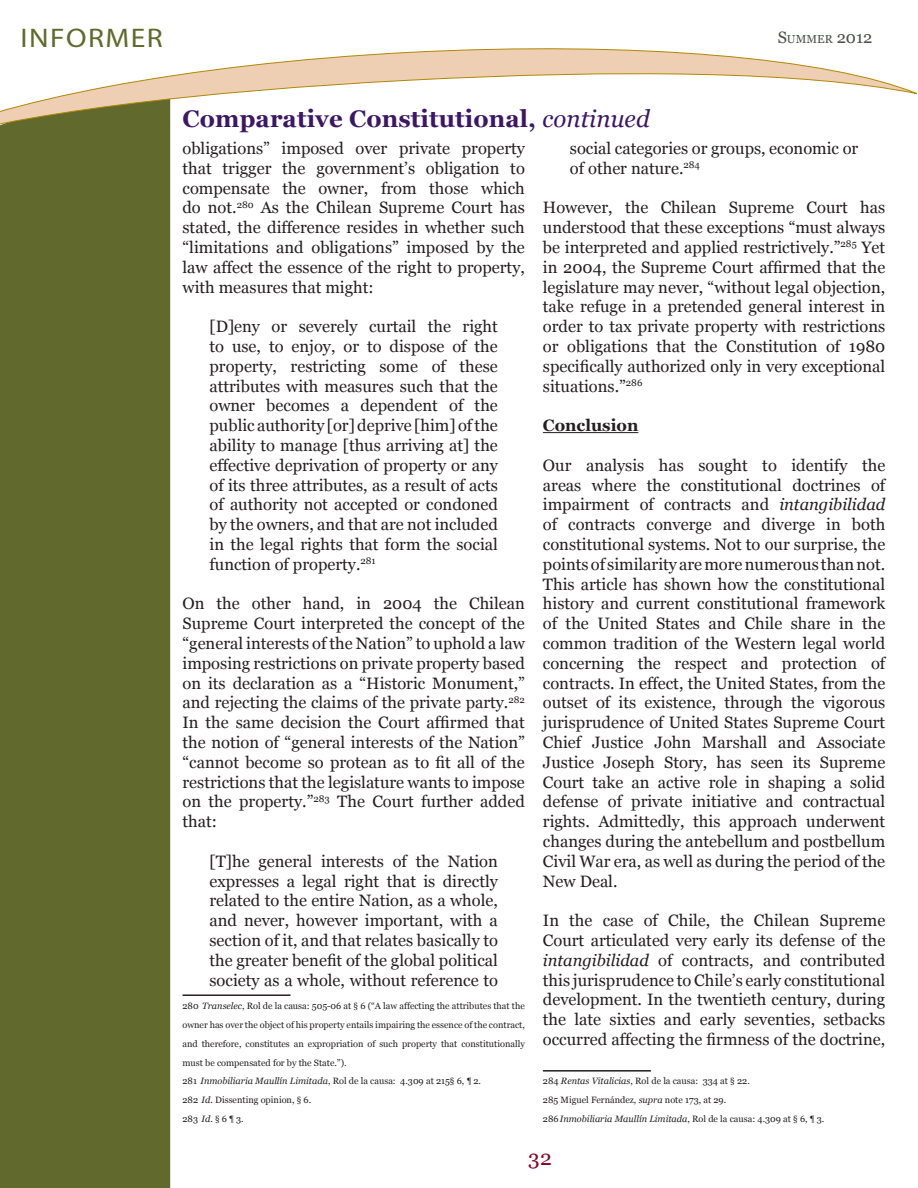
<style>
.page{position:relative;width:918px;height:1188px;background:#fff}
.page>*{position:absolute;margin:0;border:0;box-sizing:border-box;transform-origin:0 0}
.t1{font:27px "Myriad Pro";letter-spacing:.05em;color:#616a2c;scale:1.1 1}
.t2{font:700 24px "Georgia";letter-spacing:.005em;color:#3c1765}
.t3{font:21px "Georgia";color:#830a2b}
.t4{font:16.5px/19.8px "Georgia";color:#231f20;text-align:justify}
.t5{font:700 16.5px "Georgia";color:#231f20}
.t6{font:11.55px "Georgia";color:#4c5049}
.Footnotes{font:9.15px/18.9px "Georgia";color:#231f20;text-align:justify}
.s1{font-size:16.5px}
.s2{font-weight:400;font-style:italic}
.s3{font-style:italic}
</style>
<div class="page">
<div style="left:0;top:148px;width:170px;height:1040px;background:#616a2c"></div>
<svg style="left:0;top:48px;width:917px;height:100px"></svg>
<hr style="left:183px;top:994px;width:108px;height:2px;background:#231f20">
<hr style="left:543px;top:432px;width:95px;height:1px;background:#231f20">
<hr style="left:543px;top:1070px;width:108px;height:2px;background:#231f20">
<p class="t1" style="left:21px;top:22px;width:131px">INFORMER</p>
<p class="t6" style="left:778px;top:33px;width:96px"><span class="s1">S</span>UMMER <span class="s1">2012</span></p>
<p class="t2" style="left:183px;top:103px;width:469px">Comparative Constitutional, <span class="s2">continued</span></p>
<p class="t4" style="left:183px;top:139px;width:344px">obligations” imposed over private property that trigger the government’s obligation to compensate the owner, from those which do not.<sup>280</sup> As the Chilean Supreme Court has stated, the difference resides in whether such “limitations and obligations” imposed by the law affect the essence of the right to property, with measures that might:</p>
<p class="t4" style="left:210px;top:317px;width:290px">[D]eny or severely curtail the right to use, to enjoy, or to dispose of the property, restricting some of these attributes with measures such that the owner becomes a dependent of the public authority [or] deprive [him] of the ability to manage [thus arriving at] the effective deprivation of property or any of its three attributes, as a result of acts of authority not accepted or condoned by the owners, and that are not included in the legal rights that form the social function of property.<sup>281</sup></p>
<p class="t4" style="left:183px;top:594px;width:344px">On the other hand, in 2004 the Chilean Supreme Court interpreted the concept of the “general interests of the Nation” to uphold a law imposing restrictions on private property based on its declaration as a “Historic Monument,” and rejecting the claims of the private party.<sup>282<br></sup>In the same decision the Court affirmed that the notion of “general interests of the Nation” “cannot become so protean as to fit all of the restrictions that the legislature wants to impose on the property.”<sup>283</sup> The Court further added that:</p>
<p class="t4" style="left:210px;top:852px;width:290px">[T]he general interests of the Nation expresses a legal right that is directly related to the entire Nation, as a whole, and never, however important, with a section of it, and that relates basically to the greater benefit of the global political society as a whole, without reference to</p>
<p class="Footnotes" style="left:183px;top:996px;width:344px">280 <span class="s3">Transelec</span>, Rol de la causa: 505-06 at § 6 (“A law affecting the attributes that the owner has over the object of his property entails impairing the essence of the contract, and therefore, constitutes an expropriation of such property that constitutionally must be compensated for by the State.”).</p>
<p class="Footnotes" style="left:183px;top:1072px;width:300px">281 <span class="s3">Inmobiliaria Maullín Limitada</span>, Rol de la causa: 4.309 at 215§ 6, ¶ 2.</p>
<p class="Footnotes" style="left:183px;top:1091px;width:130px">282 <span class="s3">Id.</span> Dissenting opinion, § 6.</p>
<p class="Footnotes" style="left:183px;top:1110px;width:63px">283 <span class="s3">Id.</span> § 6 ¶ 3.</p>
<p class="t4" style="left:570px;top:139px;width:290px">social categories or groups, economic or of other nature.<sup>284</sup></p>
<p class="t4" style="left:543px;top:198px;width:344px">However, the Chilean Supreme Court has understood that these exceptions “must always be interpreted and applied restrictively.”<sup>285</sup> Yet in 2004, the Supreme Court affirmed that the legislature may never, “without legal objection, take refuge in a pretended general interest in order to tax private property with restrictions or obligations that the Constitution of 1980 specifically authorized only in very exceptional situations.”<sup>286</sup></p>
<p class="t5" style="left:543px;top:415px;width:97px">Conclusion</p>
<p class="t4" style="left:543px;top:456px;width:344px">Our analysis has sought to identify the areas where the constitutional doctrines of impairment of contracts and <span class="s3">intangibilidad </span>of contracts converge and diverge in both constitutional systems. Not to our surprise, the points of similarity are more numerous than not.<br>This article has shown how the constitutional history and current constitutional framework of the United States and Chile share in the common tradition of the Western legal world concerning the respect and protection of contracts. In effect, the United States, from the outset of its existence, through the vigorous jurisprudence of United States Supreme Court Chief Justice John Marshall and Associate Justice Joseph Story, has seen its Supreme Court take an active role in shaping a solid defense of private initiative and contractual rights. Admittedly, this approach underwent changes during the antebellum and postbellum Civil War era, as well as during the period of the New Deal.</p>
<p class="t4" style="left:543px;top:911px;width:344px">In the case of Chile, the Chilean Supreme Court articulated very early its defense of the <span class="s3">intangibilidad</span> of contracts, and contributed this jurisprudence to Chile’s early constitutional development. In the twentieth century, during the late sixties and early seventies, setbacks occurred affecting the firmness of the doctrine,</p>
<p class="Footnotes" style="left:543px;top:1072px;width:208px">284 <span class="s3">Rentas Vitalicias</span>, Rol de la causa: 334 at § 22.</p>
<p class="Footnotes" style="left:543px;top:1091px;width:185px">285 Miguel Fernández, <span class="s3">supra</span> note 173, at 29.</p>
<p class="Footnotes" style="left:543px;top:1110px;width:283px">286<span class="s3">Inmobiliaria Maullín Limitada</span>, Rol de la causa: 4.309 at § 6, ¶ 3.</p>
<p class="t3" style="left:528px;top:1145px;width:25px">32</p>
</div>
